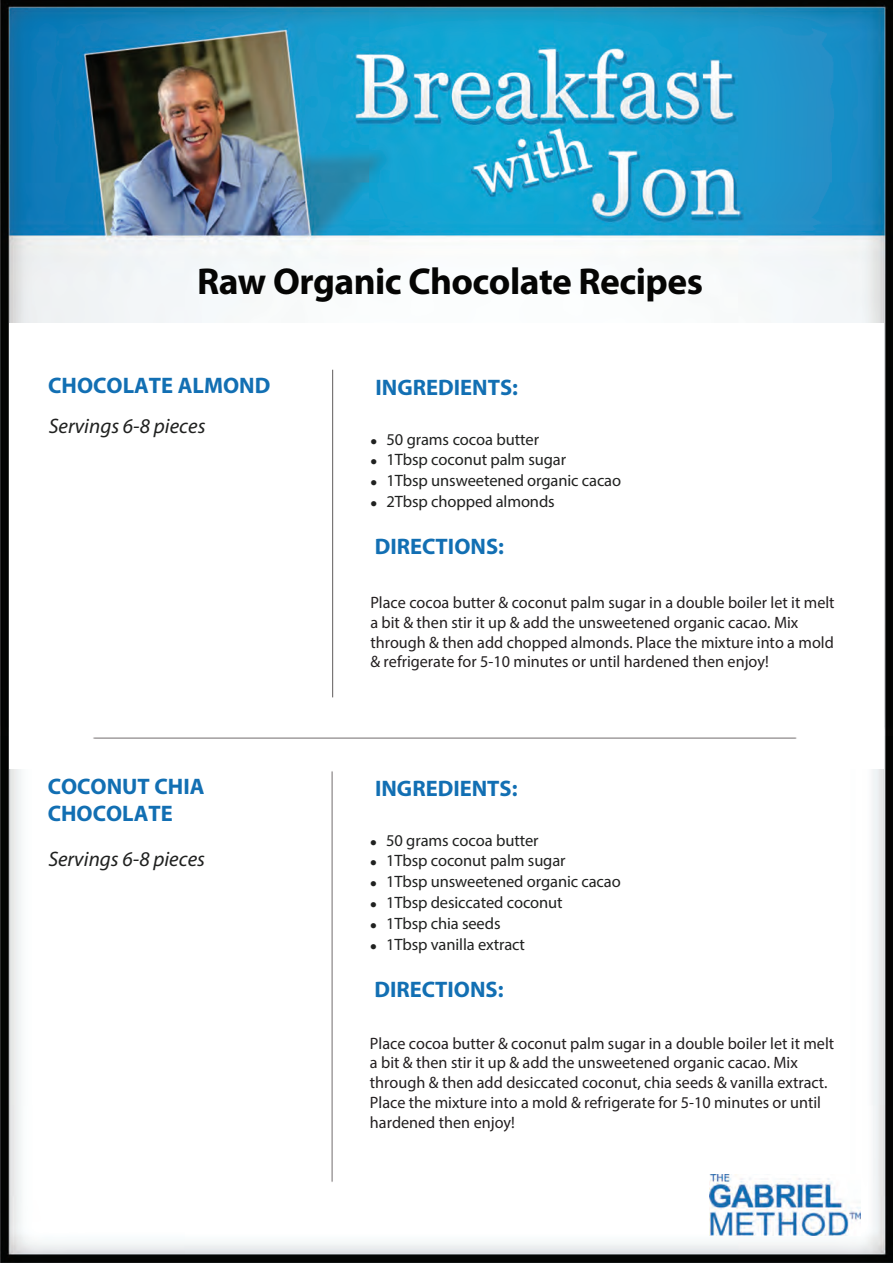
<style>
.page{position:relative;width:893px;height:1264px;background:#fff}
.page>*{position:absolute;margin:0;border:0;box-sizing:border-box;transform-origin:0 0}
.t1{font:700 37.5px "Myriad Pro";letter-spacing:-.015em;color:#050504}
.t2{font:700 22.5px/27px "Myriad Pro";color:#126fb3}
.t3{font:italic 21px "Myriad Pro";color:#202120}
.t4{font:16.5px/19.8px "Myriad Pro";color:#231f20}
.t5{font:16.5px "Myriad Pro";letter-spacing:-.005em;color:#202120}
</style>
<div class="page">
<img style="left:0;top:0;width:893px;height:1262px">
<img style="left:710px;top:1173px;width:151px;height:62px">
<img style="left:9px;top:324px;width:874px;height:444px">
<img style="left:329px;top:367px;width:7px;height:332px">
<img style="left:329px;top:768px;width:7px;height:416px">
<img style="left:89px;top:735px;width:712px;height:6px">
<h1 class="t1" style="left:197px;top:256px;width:507px">Raw Organic Chocolate Recipes</h1>
<h2 class="t2" style="left:48px;top:370px;width:224px">CHOCOLATE ALMOND</h2>
<p class="t3" style="left:49px;top:413px;width:158px">Servings 6-8 pieces</p>
<h2 class="t2" style="left:48px;top:772px;width:158px">COCONUT CHIA<br>CHOCOLATE</h2>
<p class="t3" style="left:48px;top:846px;width:158px">Servings 6-8 pieces</p>
<h2 class="t2" style="left:375px;top:373px;width:144px">INGREDIENTS:</h2>
<p class="t5" style="left:370px;top:429px;width:170px">● 50 grams cocoa butter</p>
<p class="t5" style="left:370px;top:449px;width:197px">● 1Tbsp coconut palm sugar</p>
<p class="t5" style="left:370px;top:470px;width:252px">● 1Tbsp unsweetened organic cacao</p>
<p class="t5" style="left:370px;top:491px;width:186px">● 2Tbsp chopped almonds</p>
<h2 class="t2" style="left:375px;top:532px;width:131px">DIRECTIONS:</h2>
<p class="t4" style="left:370px;top:592px;width:466px">Place cocoa butter &amp; coconut palm sugar in a double boiler let it melt a bit &amp; then stir it up &amp; add the unsweetened organic cacao. Mix through &amp; then add chopped almonds. Place the mixture into a mold &amp; refrigerate for 5-10 minutes or until hardened then enjoy!</p>
<h2 class="t2" style="left:375px;top:774px;width:144px">INGREDIENTS:</h2>
<p class="t5" style="left:370px;top:830px;width:170px">● 50 grams cocoa butter</p>
<p class="t5" style="left:370px;top:850px;width:197px">● 1Tbsp coconut palm sugar</p>
<p class="t5" style="left:370px;top:871px;width:252px">● 1Tbsp unsweetened organic cacao</p>
<p class="t5" style="left:370px;top:892px;width:194px">● 1Tbsp desiccated coconut</p>
<p class="t5" style="left:370px;top:913px;width:132px">● 1Tbsp chia seeds</p>
<p class="t5" style="left:370px;top:934px;width:156px">● 1Tbsp vanilla extract</p>
<h2 class="t2" style="left:374px;top:975px;width:131px">DIRECTIONS:</h2>
<p class="t4" style="left:370px;top:1032px;width:466px">Place cocoa butter &amp; coconut palm sugar in a double boiler let it melt a bit &amp; then stir it up &amp; add the unsweetened organic cacao. Mix through &amp; then add desiccated coconut, chia seeds &amp; vanilla extract.<br>Place the mixture into a mold &amp; refrigerate for 5-10 minutes or until hardened then enjoy!</p>
</div>
